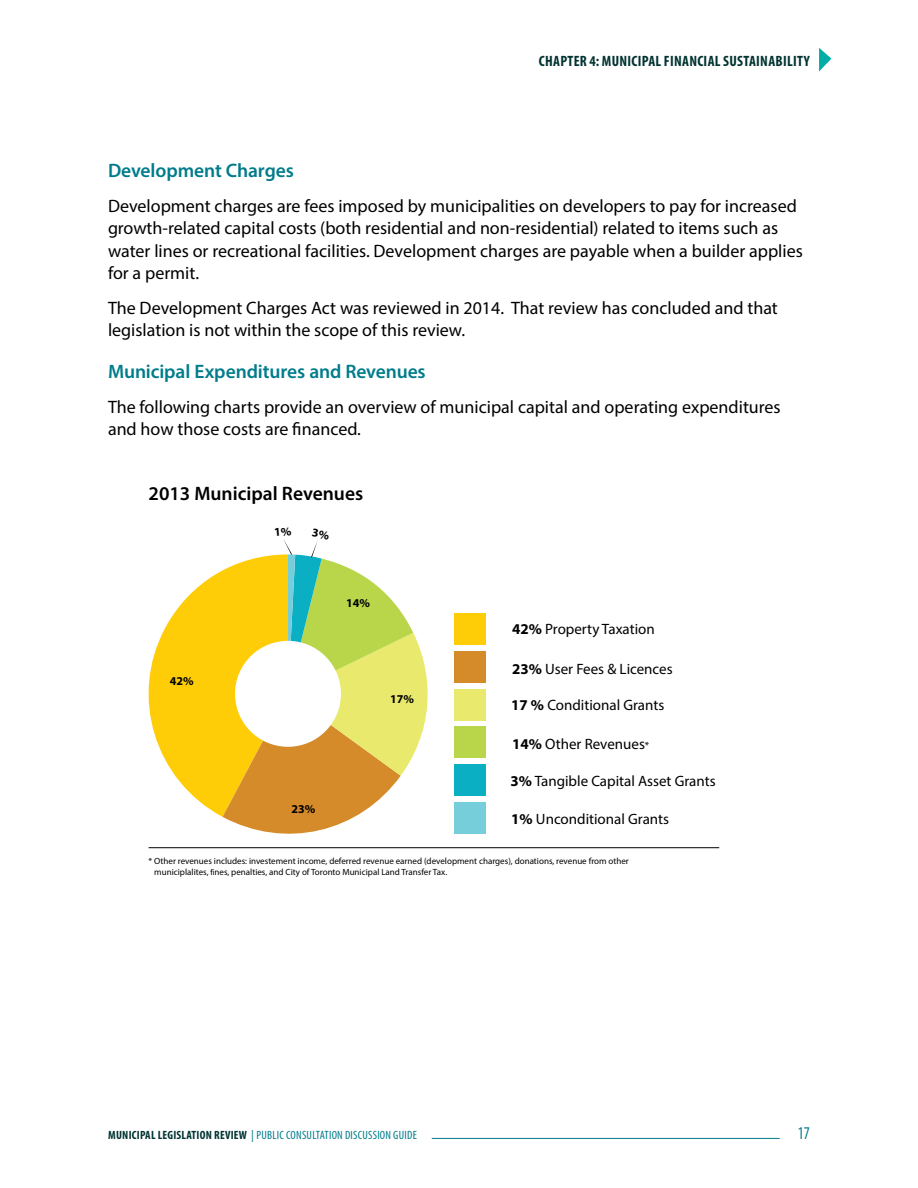
<style>
.page{position:relative;width:918px;height:1188px;background:#fff}
.page>*{position:absolute;margin:0;border:0;box-sizing:border-box;transform-origin:0 0}
.Heading_4{font:600 19.5px "Myriad Pro";letter-spacing:-.005em;color:#007c8b}
.t1{font:600 19.5px "Myriad Pro";color:#000}
.t2{font:18px/22.2px "Myriad Pro";color:#000}
.t3{font:condensed 18px "Myriad Pro";color:#007c8b;scale:.87 1}
.t4{font:15px "Myriad Pro";color:#000}
.t5{font:700 condensed 15px "Myriad Pro";letter-spacing:.02em;color:#003331}
.t6{font:condensed 12px "Myriad Pro";letter-spacing:.02em;color:#007c8b}
.t7{font:700 12px "Myriad Pro";color:#000}
.t8{font:9px/10.8px "Myriad Pro";color:#000}
.s1{font-weight:700}
.s2{font-size:10.5px}
.s3{font-family:"Raavi"}
.s4{font-weight:700;color:#003331}
.s5{font-stretch:normal}
</style>
<div class="page">
<hr style="left:432px;top:1138px;width:348px;height:1px;background:#007c8b">
<svg style="left:819px;top:48px;width:12px;height:24px"></svg>
<div style="left:454px;top:614px;width:32px;height:31px;background:#ffcd07"></div>
<div style="left:454px;top:652px;width:32px;height:31px;background:#d58b29"></div>
<div style="left:455px;top:689px;width:31px;height:31px;background:#e8e96d"></div>
<div style="left:454px;top:727px;width:32px;height:31px;background:#b9d64b"></div>
<div style="left:454px;top:803px;width:32px;height:31px;background:#76cedb"></div>
<div style="left:455px;top:764px;width:31px;height:32px;background:#0aafc4"></div>
<hr style="left:149px;top:847px;width:570px;height:1px;background:#000">
<svg style="left:148px;top:539px;width:288px;height:310px"></svg>
<p class="t5" style="left:539px;top:52px;width:272px">CHAPTER 4: MUNICIPAL FINANCIAL SUSTAINABILITY</p>
<h4 class="Heading_4" style="left:108px;top:158px;width:187px">Development Charges</h4>
<p class="t2" style="left:108px;top:195px;width:696px">Development charges are fees imposed by municipalities on developers to pay for increased growth-related capital costs (both residential and non-residential) related to items such as water lines or recreational facilities. Development charges are payable when a builder applies for a permit.</p>
<p class="t2" style="left:108px;top:297px;width:671px">The Development Charges Act was reviewed in 2014. That review has concluded and that legislation is not within the scope of this review.</p>
<h4 class="Heading_4" style="left:108px;top:359px;width:319px">Municipal Expenditures and Revenues</h4>
<p class="t2" style="left:108px;top:396px;width:674px">The following charts provide an overview of municipal capital and operating expenditures and how those costs are financed.</p>
<p class="t1" style="left:149px;top:481px;width:216px">2013 Municipal Revenues</p>
<p class="t7" style="left:170px;top:673px;width:25px">42%</p>
<p class="t7" style="left:346px;top:595px;width:25px">14%</p>
<p class="t7" style="left:390px;top:691px;width:25px">17%</p>
<p class="t7" style="left:292px;top:801px;width:25px">23%</p>
<p class="t4" style="left:512px;top:619px;width:144px"><span class="s1">42%</span> Property Taxation</p>
<p class="t4" style="left:512px;top:659px;width:162px"><span class="s1">23%</span> User Fees &amp; Licences</p>
<p class="t4" style="left:511px;top:696px;width:155px"><span class="s1">17 %</span> Conditional Grants</p>
<p class="t4" style="left:512px;top:735px;width:139px"><span class="s1">14%</span> Other Revenues<span class="s2">*</span></p>
<p class="t4" style="left:511px;top:772px;width:207px"><span class="s1">3%</span> Tangible Capital Asset Grants</p>
<p class="t4" style="left:511px;top:810px;width:159px"><span class="s1">1%</span> Unconditional Grants</p>
<p class="t8" style="left:154px;top:856px;width:476px;text-indent:-6px">* Other revenues includes: investement income, deferred revenue earned (development charges), donations, revenue from other municiplalites, <span class="s3">fi</span>nes, penalties, and City of Toronto Municipal Land Transfer Tax.</p>
<p class="t6" style="left:108px;top:1128px;width:310px"><span class="s4">MUNICIPAL LEGISLATION REVIEW</span> <span class="s5">|</span> PUBLIC CONSULTATION DISCUSSION GUIDE</p>
<p class="t3" style="left:798px;top:1122px;width:15px">17</p>
</div>
